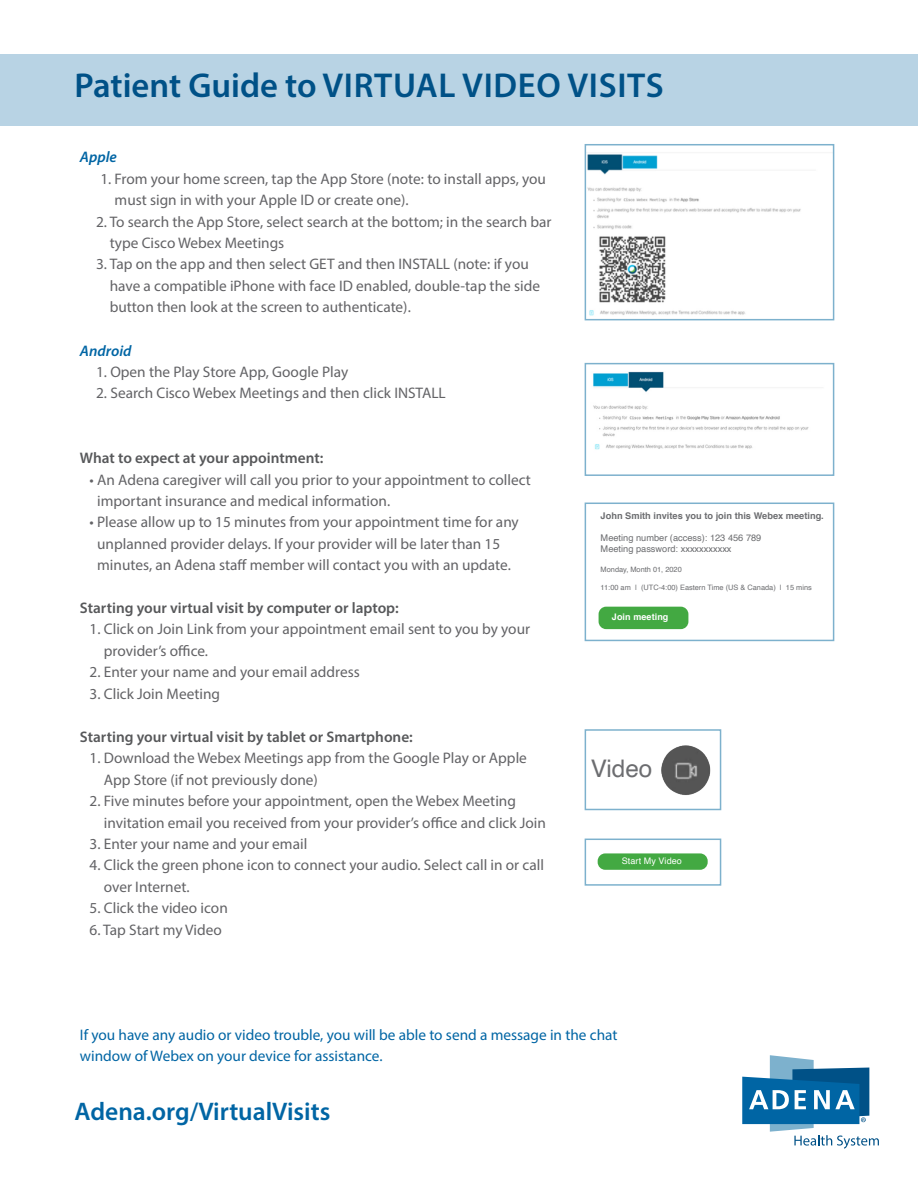
<style>
.page{position:relative;width:918px;height:1188px;background:#fff}
.page>*{position:absolute;margin:0;border:0;box-sizing:border-box;transform-origin:0 0}
.t1{font:600 34.65px "Myriad Pro";letter-spacing:.015em;color:#005187}
.t2{font:600 25.5px "Myriad Pro";color:#0065a4}
.t3{font:24.3px "Helvetica";color:#6c6d70}
.t4{font:15.3px/21.5px "Myriad Pro";color:#636366}
.t5{font:600 15.3px "Myriad Pro";color:#57585a}
.t6{font:15.3px/21.5px "Myriad Pro";color:#0065a4}
.t7{font:italic 600 15.3px "Myriad Pro";color:#0065a4}
.t8{font:9.3px "Helvetica";color:#6c6d70}
.t9{font:700 9.3px "Helvetica";color:#6c6d70}
.t10{font:9px "Helvetica";letter-spacing:.01em;color:#fff}
.t11{font:700 9px "Helvetica";letter-spacing:.01em;color:#fff}
.t12{font:7.35px "Helvetica";color:#6c6d70}
</style>
<div class="page">
<svg style="left:742px;top:1055px;width:137px;height:94px"></svg>
<div style="left:0;top:54px;width:918px;height:71px;background:#b8d3e4"></div>
<img style="left:588px;top:154px;width:213px;height:162px">
<div style="left:585px;top:144px;width:249px;height:176px;border:2px solid #7db1cd"></div>
<img style="left:593px;top:372px;width:216px;height:78px">
<div style="left:585px;top:363px;width:249px;height:113px;border:2px solid #7db1cd"></div>
<div style="left:585px;top:503px;width:249px;height:138px;border:2px solid #7db1cd"></div>
<img style="left:661px;top:745px;width:50px;height:50px">
<div style="left:585px;top:729px;width:136px;height:81px;border:2px solid #7db1cd"></div>
<div style="left:585px;top:839px;width:136px;height:47px;border:2px solid #7db1cd"></div>
<div style="left:599px;top:607px;width:89px;height:22px;background:#43a942;border-radius:8px"></div>
<div style="left:598px;top:853px;width:110px;height:17px;background:#43a942;border-radius:8px"></div>
<p class="t1" style="left:75px;top:63px;width:591px">Patient Guide to VIRTUAL VIDEO VISITS</p>
<p class="t7" style="left:80px;top:147px;width:39px">Apple</p>
<p class="t4" style="left:115px;top:168px;width:433px;text-indent:-14px">1. From your home screen, tap the App Store (note: to install apps, you must sign in with your Apple ID or create one).</p>
<p class="t4" style="left:110px;top:210px;width:443px;text-indent:-14px">2. To search the App Store, select search at the bottom; in the search bar type Cisco Webex Meetings</p>
<p class="t4" style="left:110px;top:253px;width:432px;text-indent:-14px">3. Tap on the app and then select GET and then INSTALL (note: if you have a compatible iPhone with face ID enabled, double-tap the side button then look at the screen to authenticate).</p>
<p class="t7" style="left:80px;top:341px;width:53px">Android</p>
<p class="t4" style="left:96px;top:361px;width:254px">1. Open the Play Store App, Google Play</p>
<p class="t4" style="left:96px;top:382px;width:351px">2. Search Cisco Webex Meetings and then click INSTALL</p>
<p class="t5" style="left:80px;top:448px;width:245px">What to expect at your appointment:</p>
<p class="t4" style="left:97px;top:468px;width:435px;text-indent:-8px">• An Adena caregiver will call you prior to your appointment to collect important insurance and medical information.</p>
<p class="t4" style="left:97px;top:511px;width:423px;text-indent:-8px">• Please allow up to 15 minutes from your appointment time for any unplanned provider delays. If your provider will be later than 15 minutes, an Adena staff member will contact you with an update.</p>
<p class="t5" style="left:80px;top:598px;width:320px">Starting your virtual visit by computer or laptop:</p>
<p class="t4" style="left:104px;top:618px;width:428px;text-indent:-14px">1. Click on Join Link from your appointment email sent to you by your provider’s office.</p>
<p class="t4" style="left:90px;top:661px;width:272px">2. Enter your name and your email address</p>
<p class="t4" style="left:90px;top:683px;width:132px">3. Click Join Meeting</p>
<p class="t5" style="left:80px;top:727px;width:334px">Starting your virtual visit by tablet or Smartphone:</p>
<p class="t4" style="left:104px;top:747px;width:425px;text-indent:-14px">1. Download the Webex Meetings app from the Google Play or Apple<br>App Store (if not previously done)</p>
<p class="t4" style="left:104px;top:790px;width:444px;text-indent:-14px">2. Five minutes before your appointment, open the Webex Meeting invitation email you received from your provider’s office and click Join</p>
<p class="t4" style="left:90px;top:833px;width:219px">3. Enter your name and your email</p>
<p class="t4" style="left:104px;top:854px;width:442px;text-indent:-14px">4. Click the green phone icon to connect your audio. Select call in or call over Internet.</p>
<p class="t4" style="left:90px;top:897px;width:140px">5. Click the video icon</p>
<p class="t4" style="left:90px;top:919px;width:134px">6. Tap Start my Video</p>
<p class="t9" style="left:601px;top:508px;width:225px">John Smith invites you to join this Webex meeting.</p>
<p class="t8" style="left:601px;top:531px;width:162px">Meeting number (access): 123 456 789</p>
<p class="t8" style="left:601px;top:542px;width:132px">Meeting password: xxxxxxxxxxx</p>
<p class="t12" style="left:601px;top:564px;width:83px">Monday, Month 01, 2020</p>
<p class="t12" style="left:601px;top:582px;width:213px">11:00 am | (UTC-4:00) Eastern Time (US &amp; Canada) | 15 mins</p>
<p class="t11" style="left:612px;top:609px;width:58px">Join meeting</p>
<p class="t3" style="left:591px;top:750px;width:63px">Video</p>
<p class="t10" style="left:622px;top:853px;width:62px">Start My Video</p>
<p class="t6" style="left:80px;top:1024px;width:539px">If you have any audio or video trouble, you will be able to send a message in the chat window of Webex on your device for assistance.</p>
<h2 class="t2" style="left:75px;top:1095px;width:257px">Adena.org/VirtualVisits</h2>
</div>
